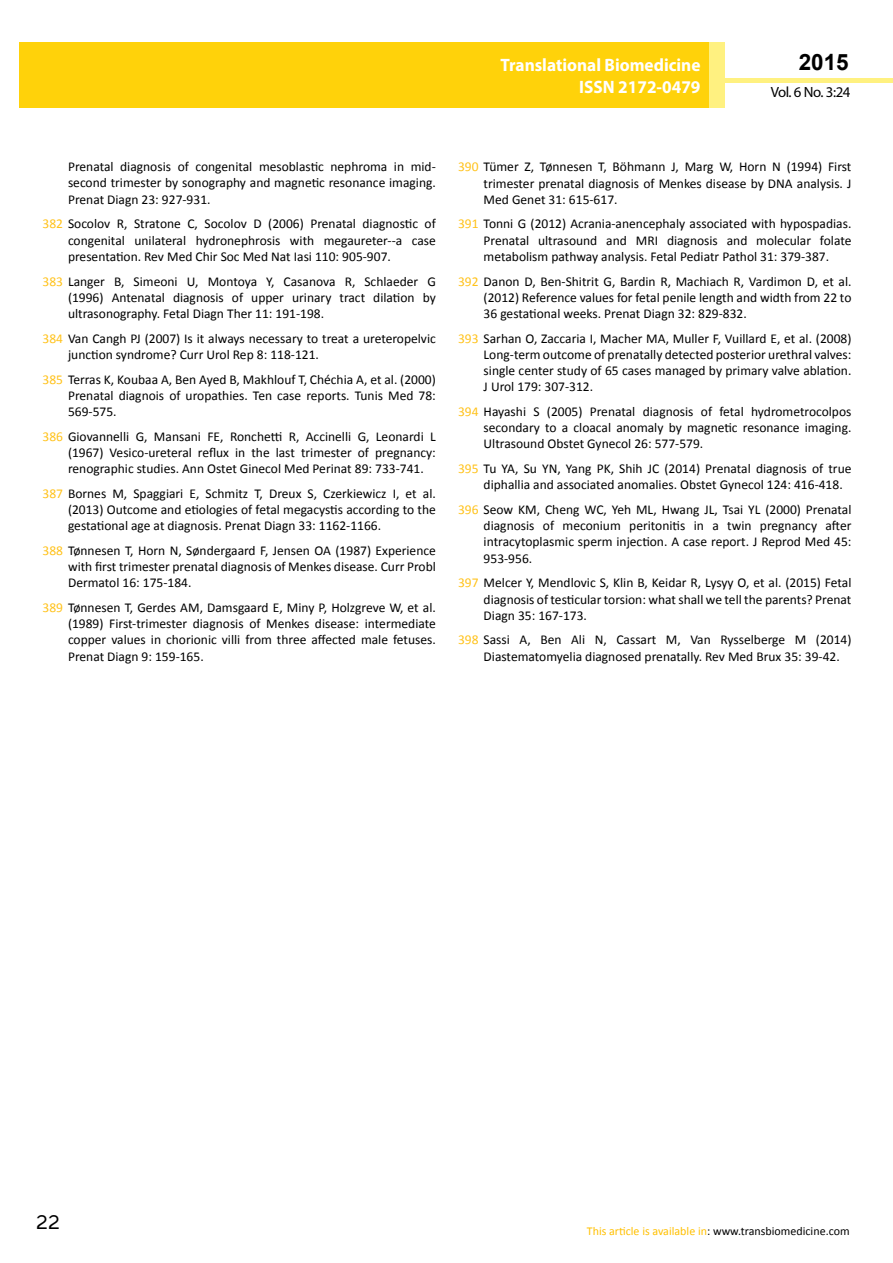
<style>
.page{position:relative;width:893px;height:1263px;background:#fff}
.page>*{position:absolute;margin:0;border:0;box-sizing:border-box;transform-origin:0 0}
.t1{font:25.5px "Tunga";color:#000}
.t2{font:700 22.5px "Arial";color:#000}
.t3{font:700 18px/21.6px "Myriad Pro";color:#fff;text-align:right;scale:.96 1}
.t4{font:14.85px "Myriad Pro";letter-spacing:-.03em;color:#000}
.t5{font:13.5px/16.2px "Calibri";color:#000;text-align:justify}
.t6{font:12px "Calibri";color:#000}
.s1{color:#ffc21a}
.s2{color:#ffc000}
</style>
<div class="page">
<hr style="left:725px;top:78px;width:168px;height:4px;background:#fff180">
<div style="left:19px;top:42px;width:690px;height:66px;background:#ffd20a"></div>
<div style="left:709px;top:42px;width:16px;height:66px;background:#fff180"></div>
<h3 class="t3" style="left:517px;top:53px;width:198px">ARCHIVOS DE MEDICINA<br>ISSN 1698-9465</h3>
<h2 class="t2" style="left:799px;top:47px;width:52px">2015</h2>
<h3 class="t3" style="left:501px;top:54px;width:210px">Translational Biomedicine<br>ISSN 2172-0479</h3>
<p class="t4" style="left:771px;top:83px;width:81px">Vol. 6 No. 3:24</p>
<p class="t5" style="left:68px;top:159px;width:369px">Prenatal diagnosis of congenital mesoblastic nephroma in mid&shy;second trimester by sonography and magnetic resonance imaging.<br>Prenat Diagn 23: 927-931.</p>
<p class="t5" style="left:68px;top:216px;width:369px;text-indent:-26px"><span class="s1">382</span> Socolov R, Stratone C, Socolov D (2006) Prenatal diagnostic of congenital unilateral hydronephrosis with megaureter--a case presentation. Rev Med Chir Soc Med Nat Iasi 110: 905-907.</p>
<p class="t5" style="left:68px;top:273px;width:369px;text-indent:-26px"><span class="s1">383</span> Langer B, Simeoni U, Montoya Y, Casanova R, Schlaeder G (1996) Antenatal diagnosis of upper urinary tract dilation by ultrasonography. Fetal Diagn Ther 11: 191-198.</p>
<p class="t5" style="left:68px;top:330px;width:369px;text-indent:-26px"><span class="s1">384</span> Van Cangh PJ (2007) Is it always necessary to treat a ureteropelvic junction syndrome? Curr Urol Rep 8: 118-121.</p>
<p class="t5" style="left:68px;top:371px;width:369px;text-indent:-26px"><span class="s1">385</span> Terras K, Koubaa A, Ben Ayed B, Makhlouf T, Chéchia A, et al. (2000)<br>Prenatal diagnois of uropathies. Ten case reports. Tunis Med 78:<br>569-575.</p>
<p class="t5" style="left:68px;top:428px;width:369px;text-indent:-26px"><span class="s1">386</span> Giovannelli G, Mansani FE, Ronchetti R, Accinelli G, Leonardi L (1967) Vesico-ureteral reflux in the last trimester of pregnancy: renographic studies. Ann Ostet Ginecol Med Perinat 89: 733-741.</p>
<p class="t5" style="left:68px;top:485px;width:369px;text-indent:-26px"><span class="s1">387</span> Bornes M, Spaggiari E, Schmitz T, Dreux S, Czerkiewicz I, et al. (2013) Outcome and etiologies of fetal megacystis according to the gestational age at diagnosis. Prenat Diagn 33: 1162-1166.</p>
<p class="t5" style="left:68px;top:542px;width:369px;text-indent:-26px"><span class="s1">388</span> Tønnesen T, Horn N, Søndergaard F, Jensen OA (1987) Experience with first trimester prenatal diagnosis of Menkes disease. Curr Probl Dermatol 16: 175-184.</p>
<p class="t5" style="left:68px;top:599px;width:369px;text-indent:-26px"><span class="s1">389</span> Tønnesen T, Gerdes AM, Damsgaard E, Miny P, Holzgreve W, et al. (1989) First-trimester diagnosis of Menkes disease: intermediate copper values in chorionic villi from three affected male fetuses.<br>Prenat Diagn 9: 159-165.</p>
<p class="t5" style="left:484px;top:159px;width:369px;text-indent:-26px"><span class="s1">390</span> Tümer Z, Tønnesen T, Böhmann J, Marg W, Horn N (1994) First trimester prenatal diagnosis of Menkes disease by DNA analysis. J Med Genet 31: 615-617.</p>
<p class="t5" style="left:484px;top:216px;width:369px;text-indent:-26px"><span class="s1">391</span> Tonni G (2012) Acrania-anencephaly associated with hypospadias.<br>Prenatal ultrasound and MRI diagnosis and molecular folate metabolism pathway analysis. Fetal Pediatr Pathol 31: 379-387.</p>
<p class="t5" style="left:484px;top:273px;width:369px;text-indent:-26px"><span class="s1">392</span> Danon D, Ben-Shitrit G, Bardin R, Machiach R, Vardimon D, et al. (2012) Reference values for fetal penile length and width from 22 to 36 gestational weeks. Prenat Diagn 32: 829-832.</p>
<p class="t5" style="left:484px;top:330px;width:369px;text-indent:-26px"><span class="s1">393</span> Sarhan O, Zaccaria I, Macher MA, Muller F, Vuillard E, et al. (2008)<br>Long-term outcome of prenatally detected posterior urethral valves: single center study of 65 cases managed by primary valve ablation.<br>J Urol 179: 307-312.</p>
<p class="t5" style="left:484px;top:403px;width:369px;text-indent:-26px"><span class="s1">394</span> Hayashi S (2005) Prenatal diagnosis of fetal hydrometrocolpos secondary to a cloacal anomaly by magnetic resonance imaging.<br>Ultrasound Obstet Gynecol 26: 577-579.</p>
<p class="t5" style="left:484px;top:460px;width:369px;text-indent:-26px"><span class="s1">395</span> Tu YA, Su YN, Yang PK, Shih JC (2014) Prenatal diagnosis of true diphallia and associated anomalies. Obstet Gynecol 124: 416-418.</p>
<p class="t5" style="left:484px;top:501px;width:369px;text-indent:-26px"><span class="s1">396</span> Seow KM, Cheng WC, Yeh ML, Hwang JL, Tsai YL (2000) Prenatal diagnosis of meconium peritonitis in a twin pregnancy after intracytoplasmic sperm injection. A case report. J Reprod Med 45:<br>953-956.</p>
<p class="t5" style="left:484px;top:575px;width:369px;text-indent:-26px"><span class="s1">397</span> Melcer Y, Mendlovic S, Klin B, Keidar R, Lysyy O, et al. (2015) Fetal diagnosis of testicular torsion: what shall we tell the parents? Prenat Diagn 35: 167-173.</p>
<p class="t5" style="left:484px;top:632px;width:369px;text-indent:-26px"><span class="s1">398</span> Sassi A, Ben Ali N, Cassart M, Van Rysselberge M (2014)<br>Diastematomyelia diagnosed prenatally. Rev Med Brux 35: 39-42.</p>
<h1 class="t1" style="left:36px;top:1205px;width:25px">22</h1>
<p class="t6" style="left:587px;top:1223px;width:264px"><span class="s2">This article is available in</span>: www.transbiomedicine.com</p>
</div>
